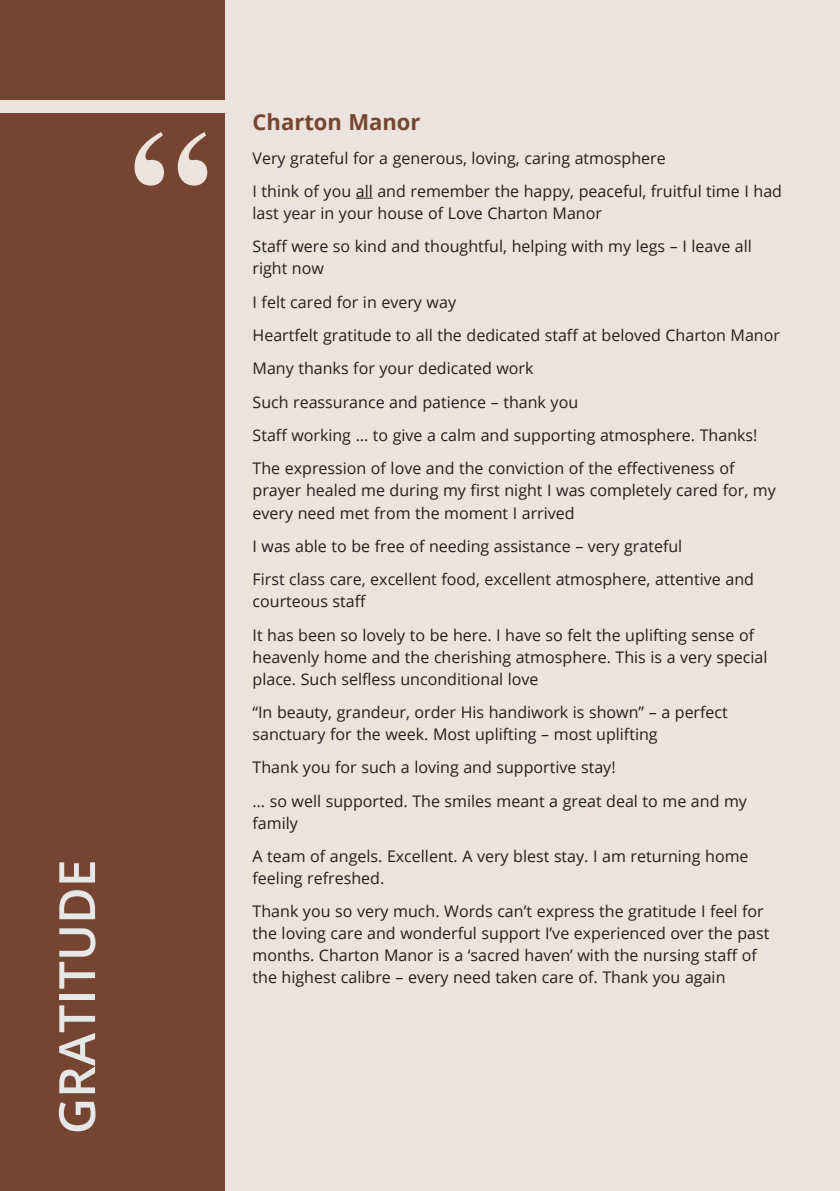
<style>
.page{position:relative;width:840px;height:1191px;background:#fff}
.page>*{position:absolute;margin:0;border:0;box-sizing:border-box;transform-origin:0 0}
.t1{font:700 160px "Times";color:#ebe3dc}
.t2{font:600 50px "Open Sans";color:#e6e7e9}
.t3{font:700 22px "Open Sans";color:#764531}
.t4{font:16px/33.4px "Open Sans";color:#231f20}
</style>
<div class="page">
<div style="left:0;top:0;width:839px;height:1191px;background:#ebe3dc"></div>
<div style="left:0;top:0;width:224px;height:99px;background:#764531"></div>
<div style="left:0;top:113px;width:224px;height:1078px;background:#764531"></div>
<svg style="left:355px;top:198px;width:17px;height:1px"></svg>
<h1 class="t1" style="left:129px;top:93px;width:81px">“</h1>
<h2 class="t2" style="left:42px;top:1134px;width:276px;rotate:-90deg">GRATITUDE</h2>
<h3 class="t3" style="left:252px;top:107px;width:169px">Charton Manor</h3>
<p class="t4" style="left:252px;top:141px;width:530px">Very grateful for a generous, loving, caring atmosphere<br>I think of you all and remember the happy, peaceful, fruitful time I had</p>
<p class="t4" style="left:252px;top:196px;width:500px">last year in your house of Love Charton Manor<br>Staff were so kind and thoughtful, helping with my legs – I leave all</p>
<p class="t4" style="left:252px;top:251px;width:528px">right now<br>I felt cared for in every way<br>Heartfelt gratitude to all the dedicated staff at beloved Charton Manor Many thanks for your dedicated work<br>Such reassurance and patience – thank you<br>Staff working … to give a calm and supporting atmosphere. Thanks!<br>The expression of love and the conviction of the effectiveness of</p>
<p class="t4" style="left:252px;top:479px;width:524px;line-height:22px">prayer healed me during my first night I was completely cared for, my every need met from the moment I arrived</p>
<p class="t4" style="left:252px;top:529px;width:502px">I was able to be free of needing assistance – very grateful<br>First class care, excellent food, excellent atmosphere, attentive and</p>
<p class="t4" style="left:252px;top:584px;width:503px">courteous staff<br>It has been so lovely to be here. I have so felt the uplifting sense of</p>
<p class="t4" style="left:252px;top:645px;width:516px;line-height:22px">heavenly home and the cherishing atmosphere. This is a very special place. Such selfless unconditional love</p>
<p class="t4" style="left:252px;top:700px;width:476px;line-height:22px">“In beauty, grandeur, order His handiwork is shown” – a perfect sanctuary for the week. Most uplifting – most uplifting</p>
<p class="t4" style="left:252px;top:750px;width:495px">Thank you for such a loving and supportive stay!<br>… so well supported. The smiles meant a great deal to me and my</p>
<p class="t4" style="left:252px;top:805px;width:497px">family<br>A team of angels. Excellent. A very blest stay. I am returning home</p>
<p class="t4" style="left:252px;top:861px;width:512px">feeling refreshed.<br>Thank you so very much. Words can’t express the gratitude I feel for</p>
<p class="t4" style="left:252px;top:922px;width:518px;line-height:22px">the loving care and wonderful support I’ve experienced over the past months. Charton Manor is a ‘sacred haven’ with the nursing staff of the highest calibre – every need taken care of. Thank you again</p>
</div>
